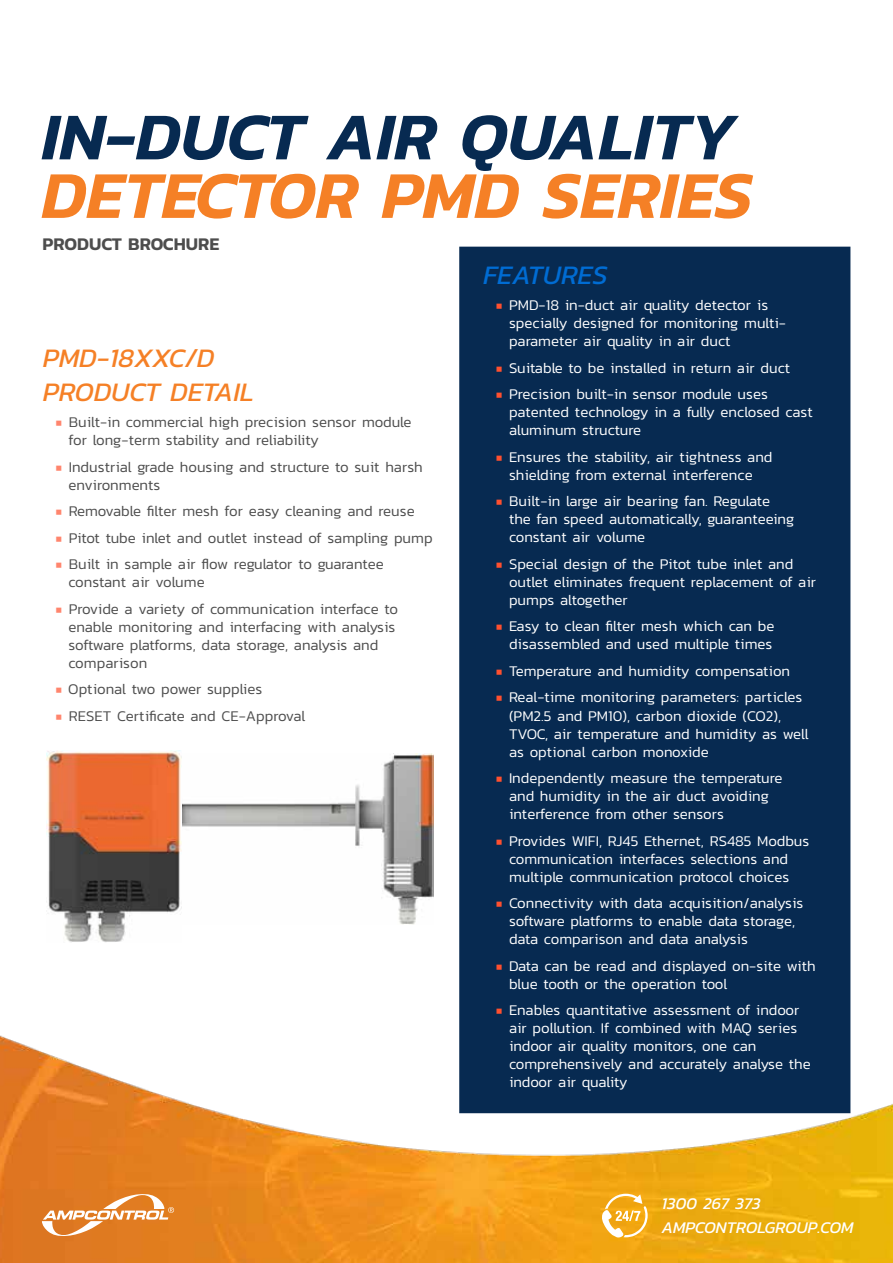
<style>
.page{position:relative;width:893px;height:1263px;background:#fff}
.page>*{position:absolute;margin:0;border:0;box-sizing:border-box;transform-origin:0 0}
.t1{font:italic 600 67.5px "Kanit";color:#072a51}
.t2{font:italic 600 67.5px "Kanit";color:#f58026}
.t3{font:italic 27px/34px "Kanit";color:#f58026}
.t4{font:italic 27px "Kanit";color:#006cd3}
.t5{font:600 18px "Kanit";color:#4d4d4d}
.t6{font:italic 16.5px/24px "Kanit";color:#fff}
.t7{font:300 15px/18px "Kanit";color:#fff}
.t8{font:300 15px/18px "Kanit";color:#4d4d4d}
.s1{font-size:10.5px;color:#ff856d}
.s2{font-size:10.5px;color:#ff502f}
</style>
<div class="page">
<img style="left:0;top:246px;width:893px;height:1017px">
<svg style="left:42px;top:1193px;width:132px;height:44px"></svg>
<svg style="left:601px;top:1194px;width:47px;height:43px"></svg>
<img style="left:181px;top:754px;width:253px;height:171px">
<img style="left:46px;top:750px;width:135px;height:192px">
<div style="left:459px;top:247px;width:391px;height:866px;background:#072a51;border:2px solid #072a51"></div>
<h1 class="t1" style="left:42px;top:85px;width:695px">IN-DUCT AIR QUALITY</h1>
<h1 class="t2" style="left:42px;top:144px;width:712px">DETECTOR PMD SERIES</h1>
<p class="t5" style="left:43px;top:230px;width:178px">PRODUCT BROCHURE</p>
<h2 class="t3" style="left:43px;top:340px;width:213px">PMD-18XXC/D<br>PRODUCT DETAIL</h2>
<p class="t8" style="left:69px;top:413px;width:344px;text-indent:-13px"><span class="s1">■</span> Built-in commercial high precision sensor module for long-term stability and reliability</p>
<p class="t8" style="left:68px;top:458px;width:356px;text-indent:-13px"><span class="s1">■</span> Industrial grade housing and structure to suit harsh environments</p>
<p class="t8" style="left:56px;top:502px;width:360px"><span class="s1">■</span> Removable filter mesh for easy cleaning and reuse</p>
<p class="t8" style="left:56px;top:529px;width:378px"><span class="s1">■</span> Pitot tube inlet and outlet instead of sampling pump</p>
<p class="t8" style="left:68px;top:555px;width:317px;text-indent:-13px"><span class="s1">■</span> Built in sample air flow regulator to guarantee constant air volume</p>
<p class="t8" style="left:68px;top:600px;width:331px;text-indent:-13px"><span class="s1">■</span> Provide a variety of communication interface to enable monitoring and interfacing with analysis software platforms, data storage, analysis and comparison</p>
<p class="t8" style="left:56px;top:680px;width:208px"><span class="s1">■</span> Optional two power supplies</p>
<p class="t8" style="left:56px;top:707px;width:251px"><span class="s1">■</span> RESET Certificate and CE-Approval</p>
<h2 class="t4" style="left:483px;top:255px;width:126px">FEATURES</h2>
<p class="t7" style="left:509px;top:296px;width:279px;text-indent:-13px"><span class="s2">■</span> PMD-18 in-duct air quality detector is specially designed for monitoring multi&shy;parameter air quality in air duct</p>
<p class="t7" style="left:496px;top:359px;width:295px"><span class="s2">■</span> Suitable to be installed in return air duct</p>
<p class="t7" style="left:509px;top:385px;width:305px;text-indent:-13px"><span class="s2">■</span> Precision built-in sensor module uses patented technology in a fully enclosed cast aluminum structure</p>
<p class="t7" style="left:496px;top:448px;width:278px;text-align:center"><span class="s2">■</span> Ensures the stability, air tightness and shielding from external interference</p>
<p class="t7" style="left:509px;top:492px;width:287px;text-indent:-13px"><span class="s2">■</span> Built-in large air bearing fan. Regulate the fan speed automatically, guaranteeing constant air volume</p>
<p class="t7" style="left:509px;top:555px;width:309px;text-indent:-13px"><span class="s2">■</span> Special design of the Pitot tube inlet and outlet eliminates frequent replacement of air pumps altogether</p>
<p class="t7" style="left:496px;top:617px;width:280px;text-align:right"><span class="s2">■</span> Easy to clean filter mesh which can be disassembled and used multiple times</p>
<p class="t7" style="left:496px;top:662px;width:295px"><span class="s2">■</span> Temperature and humidity compensation</p>
<p class="t7" style="left:509px;top:688px;width:301px;text-indent:-13px"><span class="s2">■</span> Real-time monitoring parameters: particles (PM2.5 and PM10), carbon dioxide (CO2), TVOC, air temperature and humidity as well as optional carbon monoxide</p>
<p class="t7" style="left:509px;top:769px;width:275px;text-indent:-13px"><span class="s2">■</span> Independently measure the temperature and humidity in the air duct avoiding interference from other sensors</p>
<p class="t7" style="left:496px;top:831px;width:314px;text-align:center"><span class="s2">■</span> Provides WIFI, RJ45 Ethernet, RS485 Modbus communication interfaces selections and multiple communication protocol choices</p>
<p class="t7" style="left:509px;top:894px;width:296px;text-indent:-13px"><span class="s2">■</span> Connectivity with data acquisition/analysis software platforms to enable data storage, data comparison and data analysis</p>
<p class="t7" style="left:509px;top:956px;width:308px;text-indent:-13px"><span class="s2">■</span> Data can be read and displayed on-site with blue tooth or the operation tool</p>
<p class="t7" style="left:509px;top:1001px;width:303px;text-indent:-13px"><span class="s2">■</span> Enables quantitative assessment of indoor air pollution. If combined with MAQ series indoor air quality monitors, one can comprehensively and accurately analyse the indoor air quality</p>
<p class="t6" style="left:662px;top:1191px;width:193px">1300 267 373<br>AMPCONTROLGROUP.COM</p>
</div>
